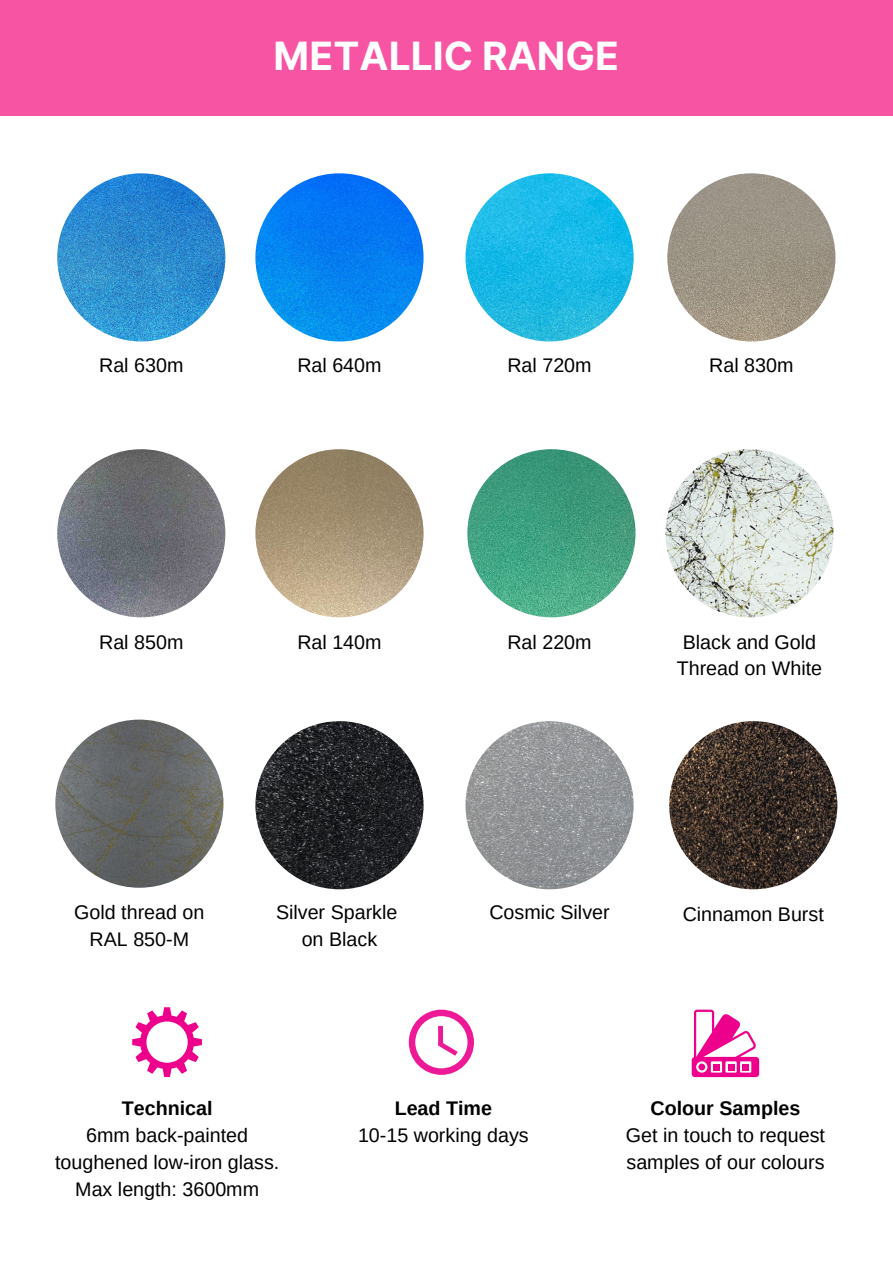
<style>
.page{position:relative;width:893px;height:1264px;background:#fff}
.page>*{position:absolute;margin:0;border:0;box-sizing:border-box;transform-origin:0 0}
.t1{font:700 39px "Inter";color:#fff}
.t2{font:19.65px/26.2px "Arimo";color:#000;text-align:center}
.t3{font:700 19.65px "Arimo";color:#000}
</style>
<div class="page">
<div style="left:0;top:0;width:892px;height:116px;background:#f854a4"></div>
<img style="left:667px;top:173px;width:168px;height:168px;border-radius:50%">
<img style="left:465px;top:173px;width:168px;height:168px;border-radius:50%">
<img style="left:255px;top:173px;width:168px;height:168px;border-radius:50%">
<img style="left:57px;top:173px;width:168px;height:168px;border-radius:50%">
<img style="left:57px;top:449px;width:168px;height:168px;border-radius:50%">
<img style="left:465px;top:721px;width:168px;height:168px;border-radius:50%">
<img style="left:665px;top:449px;width:168px;height:168px;border-radius:50%">
<img style="left:255px;top:721px;width:168px;height:168px;border-radius:50%">
<img style="left:255px;top:449px;width:168px;height:168px;border-radius:50%">
<img style="left:55px;top:719px;width:168px;height:168px;border-radius:50%">
<img style="left:669px;top:721px;width:168px;height:168px;border-radius:50%">
<img style="left:467px;top:449px;width:168px;height:168px;border-radius:50%">
<svg style="left:409px;top:1009px;width:65px;height:65px"></svg>
<svg style="left:132px;top:1007px;width:70px;height:69px"></svg>
<svg style="left:691px;top:1009px;width:68px;height:68px"></svg>
<div style="left:742px;top:1063px;width:7px;height:7px;background:#ec008c"></div>
<h1 class="t1" style="left:273px;top:33px;width:347px">METALLIC RANGE</h1>
<p class="t2" style="left:99px;top:351px;width:86px">Ral 630m</p>
<p class="t2" style="left:297px;top:351px;width:86px">Ral 640m</p>
<p class="t2" style="left:507px;top:351px;width:86px">Ral 720m</p>
<p class="t2" style="left:709px;top:351px;width:86px">Ral 830m</p>
<p class="t2" style="left:99px;top:629px;width:86px">Ral 850m</p>
<p class="t2" style="left:297px;top:629px;width:86px">Ral 140m</p>
<p class="t2" style="left:507px;top:629px;width:86px">Ral 220m</p>
<p class="t2" style="left:676px;top:629px;width:147px">Black and Gold<br>Thread on White</p>
<p class="t2" style="left:74px;top:899px;width:132px">Gold thread on<br>RAL 850-M</p>
<p class="t2" style="left:682px;top:900px;width:143px">Cinnamon Burst</p>
<p class="t2" style="left:276px;top:899px;width:123px">Silver Sparkle on Black</p>
<p class="t2" style="left:489px;top:899px;width:122px">Cosmic Silver</p>
<p class="t3" style="left:122px;top:1097px;width:92px">Technical</p>
<p class="t2" style="left:55px;top:1121px;width:226px;line-height:27px">6mm back-painted toughened low-iron glass.<br>Max length: 3600mm</p>
<p class="t3" style="left:394px;top:1097px;width:99px">Lead Time</p>
<p class="t2" style="left:358px;top:1122px;width:172px">10-15 working days</p>
<p class="t3" style="left:650px;top:1097px;width:151px">Colour Samples</p>
<p class="t2" style="left:626px;top:1121px;width:201px;line-height:27px;text-align:left">Get in touch to request samples of our colours</p>
</div>
